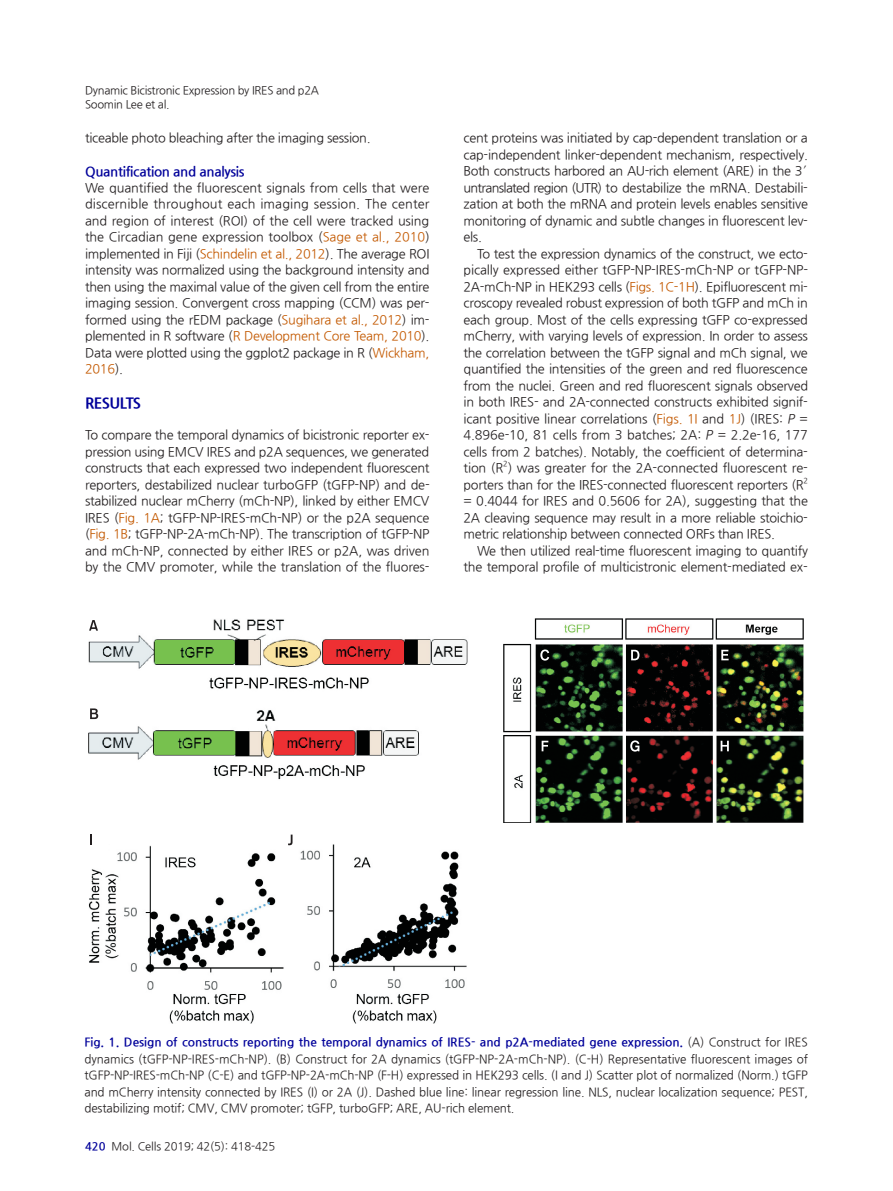
<style>
.page{position:relative;width:893px;height:1191px;background:#fff}
.page>*{position:absolute;margin:0;border:0;box-sizing:border-box;transform-origin:0 0}
.t1{font:800 15px "Nanum Gothic";letter-spacing:-.04em;color:#00009a}
.t2{font:700 13.5px "Nanum Gothic";letter-spacing:-.025em;color:#00009a}
.t3{font:12.75px/16.5px "Nanum Gothic";letter-spacing:-.025em;color:#231f20;text-align:justify}
.t4{font:12px/16.5px "Nanum Gothic";letter-spacing:-.01em;color:#231f20;text-align:justify}
.t5{font:11.25px/13.5px "Nanum Gothic";letter-spacing:-.025em;color:#231f20}
.t6{font:7.5px "Nanum Gothic";color:#231f20}
.s1{color:#c35900}
.s2{font-style:italic}
.s3{font-weight:700;color:#00009a}
</style>
<div class="page">
<img style="left:89px;top:844px;width:378px;height:179px">
<img style="left:89px;top:619px;width:379px;height:161px">
<img style="left:503px;top:618px;width:300px;height:204px">
<svg style="left:89px;top:620px;width:9px;height:10px"></svg>
<svg style="left:90px;top:708px;width:8px;height:11px"></svg>
<svg style="left:540px;top:649px;width:9px;height:11px"></svg>
<svg style="left:631px;top:650px;width:8px;height:10px"></svg>
<svg style="left:721px;top:650px;width:8px;height:10px"></svg>
<svg style="left:542px;top:740px;width:6px;height:11px"></svg>
<svg style="left:630px;top:740px;width:9px;height:11px"></svg>
<svg style="left:721px;top:740px;width:8px;height:11px"></svg>
<svg style="left:90px;top:834px;width:2px;height:11px"></svg>
<svg style="left:288px;top:834px;width:5px;height:11px"></svg>
<p class="t5" style="left:85px;top:84px;width:236px">Dynamic Bicistronic Expression by IRES and p2A<br>Soomin Lee et al.</p>
<p class="t3" style="left:85px;top:130px;width:287px">ticeable photo bleaching after the imaging session.</p>
<p class="t2" style="left:85px;top:165px;width:161px">Quantification and analysis</p>
<p class="t3" style="left:85px;top:179px;width:346px">We quantified the fluorescent signals from cells that were discernible throughout each imaging session. The center and region of interest (ROI) of the cell were tracked using the Circadian gene expression toolbox (<span class="s1">Sage et al., 2010</span>) implemented in Fiji (<span class="s1">Schindelin et al., 2012</span>). The average ROI intensity was normalized using the background intensity and then using the maximal value of the given cell from the entire imaging session. Convergent cross mapping (CCM) was per&shy;formed using the rEDM package (<span class="s1">Sugihara et al., 2012</span>) im&shy;plemented in R software (<span class="s1">R Development Core Team, 2010</span>).<br>Data were plotted using the ggplot2 package in R (<span class="s1">Wickham, 2016</span>).</p>
<p class="t1" style="left:85px;top:395px;width:58px">RESULTS</p>
<p class="t3" style="left:85px;top:427px;width:346px">To compare the temporal dynamics of bicistronic reporter ex&shy;pression using EMCV IRES and p2A sequences, we generated constructs that each expressed two independent fluorescent reporters, destabilized nuclear turboGFP (tGFP-NP) and de&shy;stabilized nuclear mCherry (mCh-NP), linked by either EMCV IRES (<span class="s1">Fig. 1A</span>; tGFP-NP-IRES-mCh-NP) or the p2A sequence (<span class="s1">Fig. 1B</span>; tGFP-NP-2A-mCh-NP). The transcription of tGFP-NP and mCh-NP, connected by either IRES or p2A, was driven by the CMV promoter, while the translation of the fluores-</p>
<p class="t3" style="left:463px;top:130px;width:346px">cent proteins was initiated by cap-dependent translation or a cap-independent linker-dependent mechanism, respectively.<br>Both constructs harbored an AU-rich element (ARE) in the 3′ untranslated region (UTR) to destabilize the mRNA. Destabili&shy;zation at both the mRNA and protein levels enables sensitive monitoring of dynamic and subtle changes in fluorescent lev&shy;els.</p>
<p class="t3" style="left:463px;top:245px;width:346px;text-indent:14px">To test the expression dynamics of the construct, we ecto&shy;pically expressed either tGFP-NP-IRES-mCh-NP or tGFP-NP-2A-mCh-NP in HEK293 cells (<span class="s1">Figs. 1C-1H</span>). Epifluorescent mi&shy;croscopy revealed robust expression of both tGFP and mCh in each group. Most of the cells expressing tGFP co-expressed mCherry, with varying levels of expression. In order to assess the correlation between the tGFP signal and mCh signal, we quantified the intensities of the green and red fluorescence from the nuclei. Green and red fluorescent signals observed in both IRES- and 2A-connected constructs exhibited signif&shy;icant positive linear correlations (<span class="s1">Figs. 1I</span> and <span class="s1">1J</span>) (IRES: <span class="s2">P</span> = 4.896e-10, 81 cells from 3 batches; 2A: <span class="s2">P</span> = 2.2e-16, 177 cells from 2 batches). Notably, the coefficient of determina&shy;tion (R ) was greater for the 2A-connected fluorescent re-</p>
<p class="t6" style="left:503px;top:460px;width:6px">2</p>
<p class="t3" style="left:463px;top:476px;width:342px">porters than for the IRES-connected fluorescent reporters (R</p>
<p class="t6" style="left:803px;top:477px;width:6px">2</p>
<p class="t3" style="left:463px;top:493px;width:346px">= 0.4044 for IRES and 0.5606 for 2A), suggesting that the 2A cleaving sequence may result in a more reliable stoichio&shy;metric relationship between connected ORFs than IRES.</p>
<p class="t3" style="left:463px;top:542px;width:346px;text-align:right">We then utilized real-time fluorescent imaging to quantify the temporal profile of multicistronic element-mediated ex-</p>
<p class="t4" style="left:84px;top:1034px;width:725px"><span class="s3">Fig. 1. Design of constructs reporting the temporal dynamics of IRES- and p2A-mediated gene expression.</span> (A) Construct for IRES dynamics (tGFP-NP-IRES-mCh-NP). (B) Construct for 2A dynamics (tGFP-NP-2A-mCh-NP). (C-H) Representative fluorescent images of tGFP-NP-IRES-mCh-NP (C-E) and tGFP-NP-2A-mCh-NP (F-H) expressed in HEK293 cells. (I and J) Scatter plot of normalized (Norm.) tGFP and mCherry intensity connected by IRES (I) or 2A (J). Dashed blue line: linear regression line. NLS, nuclear localization sequence; PEST, destabilizing motif; CMV, CMV promoter; tGFP, turboGFP; ARE, AU-rich element.</p>
<p class="t5" style="left:85px;top:1139px;width:192px"><span class="s3">420</span> Mol. Cells 2019; 42(5): 418-425</p>
</div>
